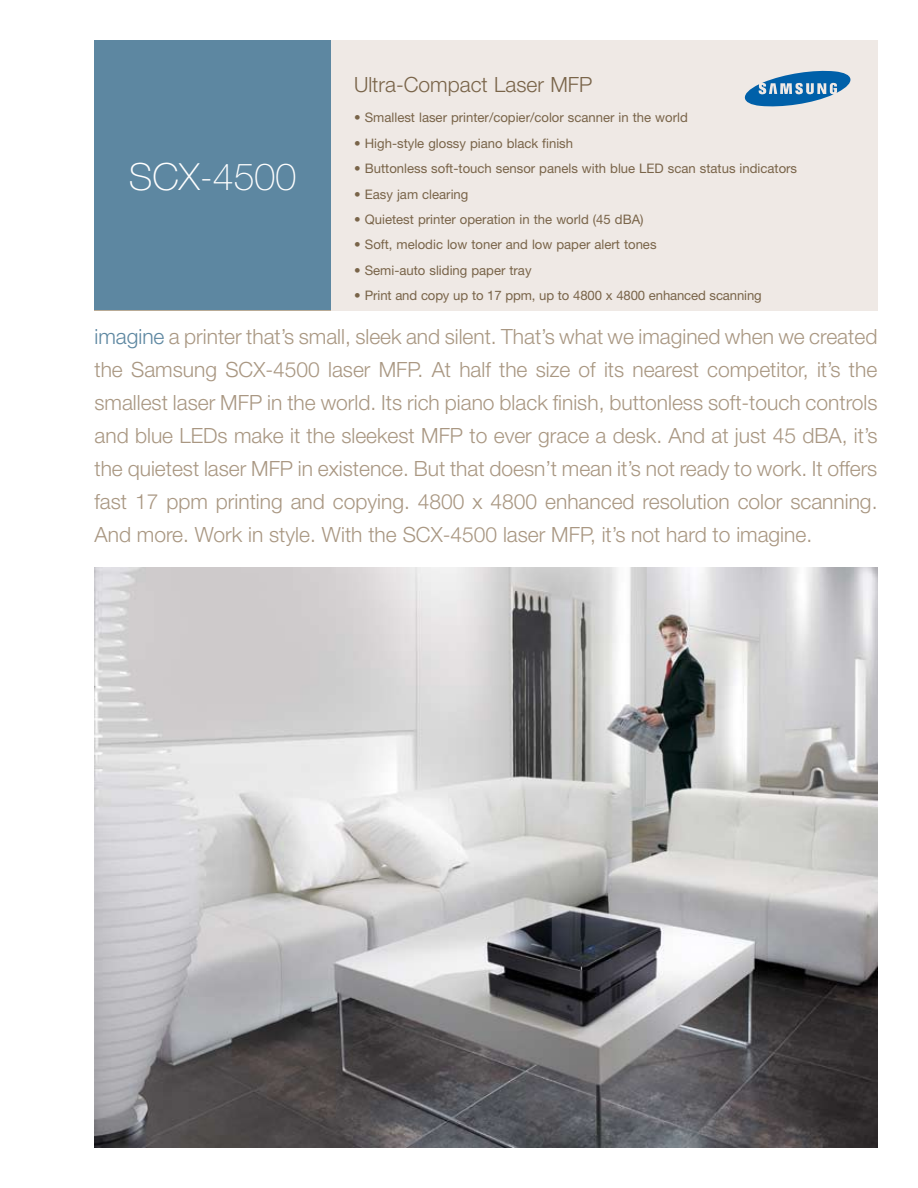
<style>
.page{position:relative;width:918px;height:1188px;background:#fff}
.page>*{position:absolute;margin:0;border:0;box-sizing:border-box;transform-origin:0 0}
.t1{font:100 37.5px "Helvetica Neue";color:#fff}
.t2{font:300 21px/33px "Helvetica Neue";color:#a99782;text-align:justify}
.t3{font:300 21px "Helvetica Neue";color:#796449}
.t4{font:13.2px "Helvetica Neue";color:#796449}
.s1{color:#5d87a1}
</style>
<div class="page">
<div style="left:331px;top:40px;width:547px;height:271px;background:#efe9e5"></div>
<div style="left:94px;top:40px;width:237px;height:270px;background:#5d87a1"></div>
<img style="left:94px;top:567px;width:784px;height:580px">
<svg style="left:745px;top:71px;width:105px;height:35px"></svg>
<p class="t3" style="left:354px;top:71px;width:240px">Ultra-Compact Laser MFP</p>
<p class="t4" style="left:354px;top:110px;width:335px">• Smallest laser printer/copier/color scanner in the world</p>
<p class="t4" style="left:354px;top:135px;width:221px">• High-style glossy piano black finish</p>
<p class="t4" style="left:354px;top:161px;width:445px">• Buttonless soft-touch sensor panels with blue LED scan status indicators</p>
<p class="t4" style="left:354px;top:186px;width:116px">• Easy jam clearing</p>
<p class="t4" style="left:354px;top:211px;width:291px">• Quietest printer operation in the world (45 dBA)</p>
<p class="t4" style="left:354px;top:237px;width:304px">• Soft, melodic low toner and low paper alert tones</p>
<p class="t4" style="left:354px;top:262px;width:179px">• Semi-auto sliding paper tray</p>
<p class="t4" style="left:354px;top:288px;width:409px">• Print and copy up to 17 ppm, up to 4800 x 4800 enhanced scanning</p>
<p class="t2" style="left:94px;top:320px;width:785px"><span class="s1">imagine</span> a printer that’s small, sleek and silent. That’s what we imagined when we created the Samsung SCX-4500 laser MFP. At half the size of its nearest competitor, it’s the smallest laser MFP in the world. Its rich piano black finish, buttonless soft-touch controls and blue LEDs make it the sleekest MFP to ever grace a desk. And at just 45 dBA, it’s the quietest laser MFP in existence. But that doesn’t mean it’s not ready to work. It offers fast 17 ppm printing and copying. 4800 x 4800 enhanced resolution color scanning.<br>And more. Work in style. With the SCX-4500 laser MFP, it’s not hard to imagine.</p>
<h1 class="t1" style="left:129px;top:156px;width:169px">SCX-4500</h1>
</div>
